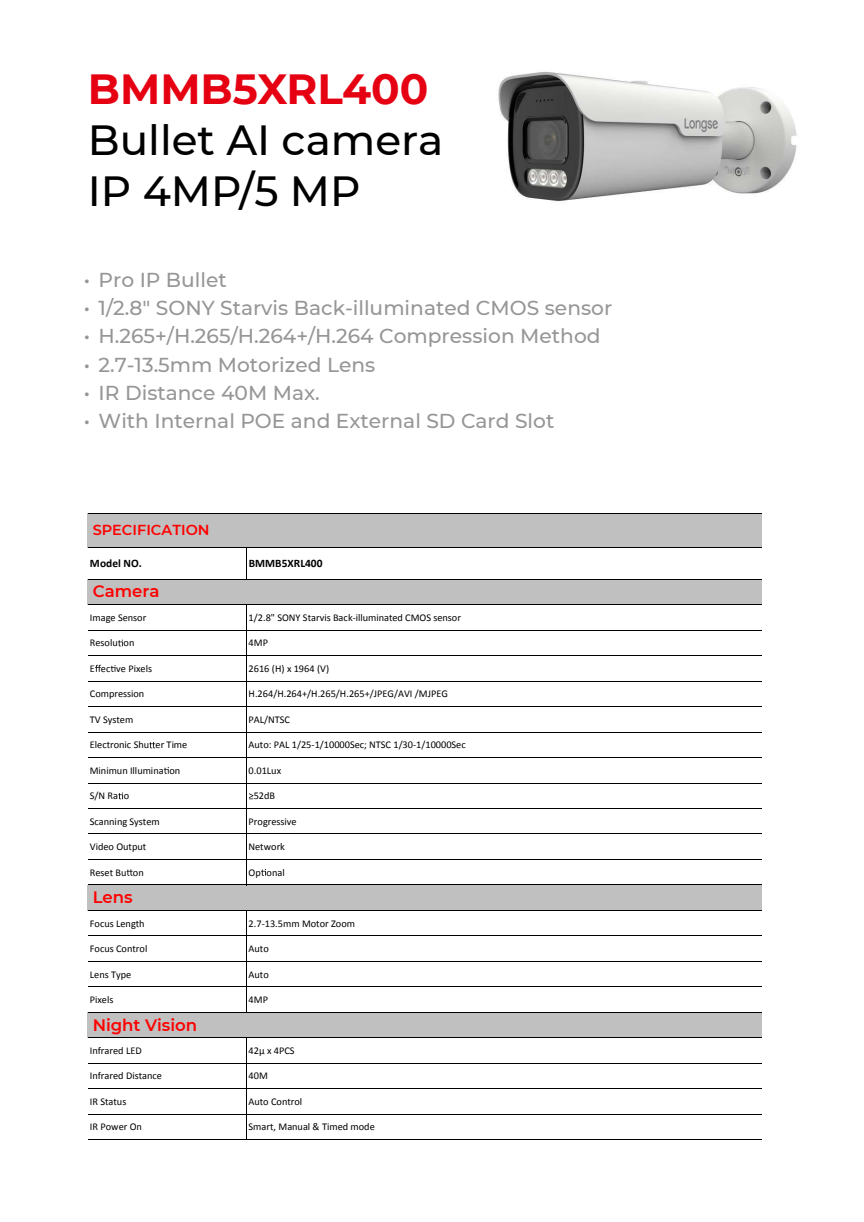
<style>
.page{position:relative;width:864px;height:1222px;background:#fff}
.page>*{position:absolute;margin:0;border:0;box-sizing:border-box;transform-origin:0 0}
.t1{font:500 42.07px/50.6px "Montserrat";color:#000}
.t2{font:700 42.07px "Montserrat";color:#e50112}
.t3{font:500 20.25px "Montserrat";color:#969696}
.t4{font:600 16.43px "Montserrat";color:#f00}
.t5{font:600 14.4px "Montserrat";color:#f00}
.t6{font:700 11.47px "Calibri";letter-spacing:.005em;color:#000}
.t7{font:10.35px "Calibri";color:#000}
</style>
<div class="page">
<img style="left:498px;top:71px;width:299px;height:131px">
<div style="left:88px;top:513px;width:674px;height:34px;background:#c0c0c0"></div>
<div style="left:88px;top:579px;width:674px;height:26px;background:#c0c0c0"></div>
<div style="left:88px;top:885px;width:674px;height:25px;background:#c0c0c0"></div>
<div style="left:88px;top:1012px;width:674px;height:26px;background:#c0c0c0"></div>
<svg style="left:118px;top:640px;width:5px;height:6px"></svg>
<svg style="left:95px;top:665px;width:6px;height:7px"></svg>
<svg style="left:111px;top:665px;width:5px;height:7px"></svg>
<svg style="left:149px;top:742px;width:6px;height:6px"></svg>
<svg style="left:164px;top:767px;width:5px;height:7px"></svg>
<svg style="left:118px;top:792px;width:5px;height:7px"></svg>
<svg style="left:249px;top:793px;width:4px;height:6px"></svg>
<svg style="left:127px;top:869px;width:6px;height:7px"></svg>
<svg style="left:261px;top:869px;width:5px;height:7px"></svg>
<hr style="left:246px;top:548px;width:1px;height:32px;background:#000">
<hr style="left:246px;top:605px;width:1px;height:280px;background:#000">
<hr style="left:246px;top:911px;width:1px;height:102px;background:#000">
<hr style="left:246px;top:1038px;width:1px;height:102px;background:#000">
<hr style="left:88px;top:513px;width:674px;height:1px;background:#000">
<hr style="left:88px;top:547px;width:674px;height:1px;background:#000">
<hr style="left:88px;top:579px;width:674px;height:1px;background:#000">
<hr style="left:88px;top:604px;width:674px;height:1px;background:#000">
<hr style="left:88px;top:630px;width:674px;height:1px;background:#000">
<hr style="left:88px;top:655px;width:674px;height:1px;background:#000">
<hr style="left:88px;top:681px;width:674px;height:1px;background:#000">
<hr style="left:88px;top:706px;width:674px;height:1px;background:#000">
<hr style="left:88px;top:732px;width:674px;height:1px;background:#000">
<hr style="left:88px;top:757px;width:674px;height:1px;background:#000">
<hr style="left:88px;top:783px;width:674px;height:1px;background:#000">
<hr style="left:88px;top:808px;width:674px;height:1px;background:#000">
<hr style="left:88px;top:833px;width:674px;height:1px;background:#000">
<hr style="left:88px;top:859px;width:674px;height:1px;background:#000">
<hr style="left:88px;top:884px;width:674px;height:1px;background:#000">
<hr style="left:88px;top:910px;width:674px;height:1px;background:#000">
<hr style="left:88px;top:935px;width:674px;height:1px;background:#000">
<hr style="left:88px;top:961px;width:674px;height:1px;background:#000">
<hr style="left:88px;top:986px;width:674px;height:1px;background:#000">
<hr style="left:88px;top:1012px;width:674px;height:1px;background:#000">
<hr style="left:88px;top:1037px;width:674px;height:1px;background:#000">
<hr style="left:88px;top:1063px;width:674px;height:1px;background:#000">
<hr style="left:88px;top:1088px;width:674px;height:1px;background:#000">
<hr style="left:88px;top:1114px;width:674px;height:1px;background:#000">
<hr style="left:88px;top:1139px;width:674px;height:1px;background:#000">
<h1 class="t2" style="left:88px;top:59px;width:342px">BMMB5XRL400</h1>
<h1 class="t1" style="left:88px;top:113px;width:357px">Bullet AI camera<br>IP 4MP/5 MP</h1>
<h2 class="t3" style="left:84px;top:265px;width:145px">• Pro IP Bullet</h2>
<h2 class="t3" style="left:84px;top:294px;width:530px">• 1/2.8" SONY Starvis Back-illuminated CMOS sensor</h2>
<h2 class="t3" style="left:84px;top:322px;width:518px">• H.265+/H.265/H.264+/H.264 Compression Method</h2>
<h2 class="t3" style="left:84px;top:350px;width:293px">• 2.7-13.5mm Motorized Lens</h2>
<h2 class="t3" style="left:84px;top:378px;width:237px">• IR Distance 40M Max.</h2>
<h2 class="t3" style="left:84px;top:407px;width:472px">• With Internal POE and External SD Card Slot</h2>
<h3 class="t5" style="left:93px;top:519px;width:118px">SPECIFICATION</h3>
<p class="t6" style="left:90px;top:555px;width:53px">Model NO.</p>
<p class="t6" style="left:249px;top:555px;width:75px">BMMB5XRL400</p>
<h3 class="t4" style="left:93px;top:580px;width:68px">Camera</h3>
<p class="t7" style="left:90px;top:610px;width:58px">Image Sensor</p>
<p class="t7" style="left:249px;top:610px;width:214px">1/2.8" SONY Starvis Back-illuminated CMOS sensor</p>
<p class="t7" style="left:90px;top:636px;width:46px">Resolu on</p>
<p class="t7" style="left:249px;top:636px;width:21px">4MP</p>
<p class="t7" style="left:90px;top:661px;width:64px">E ec ve Pixels</p>
<p class="t7" style="left:249px;top:661px;width:82px">2616 (H) x 1964 (V)</p>
<p class="t7" style="left:90px;top:687px;width:56px">Compression</p>
<p class="t7" style="left:249px;top:687px;width:201px">H.264/H.264+/H.265/H.265+/JPEG/AVI /MJPEG</p>
<p class="t7" style="left:90px;top:712px;width:45px">TV System</p>
<p class="t7" style="left:249px;top:712px;width:43px">PAL/NTSC</p>
<p class="t7" style="left:90px;top:738px;width:99px">Electronic Shu er Time</p>
<p class="t7" style="left:249px;top:738px;width:219px">Auto: PAL 1/25-1/10000Sec; NTSC 1/30-1/10000Sec</p>
<p class="t7" style="left:90px;top:763px;width:92px">Minimun Illumina on</p>
<p class="t7" style="left:249px;top:763px;width:34px">0.01Lux</p>
<p class="t7" style="left:90px;top:789px;width:41px">S/N Ra o</p>
<p class="t7" style="left:254px;top:789px;width:23px">52dB</p>
<p class="t7" style="left:90px;top:814px;width:71px">Scanning System</p>
<p class="t7" style="left:249px;top:814px;width:50px">Progressive</p>
<p class="t7" style="left:90px;top:840px;width:58px">Video Output</p>
<p class="t7" style="left:249px;top:840px;width:38px">Network</p>
<p class="t7" style="left:90px;top:865px;width:56px">Reset Bu on</p>
<p class="t7" style="left:249px;top:865px;width:38px">Op onal</p>
<h3 class="t4" style="left:93px;top:886px;width:42px">Lens</h3>
<p class="t7" style="left:90px;top:916px;width:56px">Focus Length</p>
<p class="t7" style="left:249px;top:916px;width:108px">2.7-13.5mm Motor Zoom</p>
<p class="t7" style="left:90px;top:941px;width:59px">Focus Control</p>
<p class="t7" style="left:249px;top:941px;width:22px">Auto</p>
<p class="t7" style="left:90px;top:967px;width:43px">Lens Type</p>
<p class="t7" style="left:249px;top:967px;width:22px">Auto</p>
<p class="t7" style="left:90px;top:992px;width:25px">Pixels</p>
<p class="t7" style="left:249px;top:992px;width:21px">4MP</p>
<h3 class="t4" style="left:93px;top:1013px;width:106px">Night Vision</h3>
<p class="t7" style="left:90px;top:1043px;width:54px">Infrared LED</p>
<p class="t7" style="left:249px;top:1043px;width:48px">42µ x 4PCS</p>
<p class="t7" style="left:90px;top:1069px;width:74px">Infrared Distance</p>
<p class="t7" style="left:249px;top:1069px;width:21px">40M</p>
<p class="t7" style="left:90px;top:1094px;width:38px">IR Status</p>
<p class="t7" style="left:249px;top:1094px;width:55px">Auto Control</p>
<p class="t7" style="left:90px;top:1120px;width:54px">IR Power On</p>
<p class="t7" style="left:249px;top:1120px;width:128px">Smart, Manual &amp; Timed mode</p>
</div>
